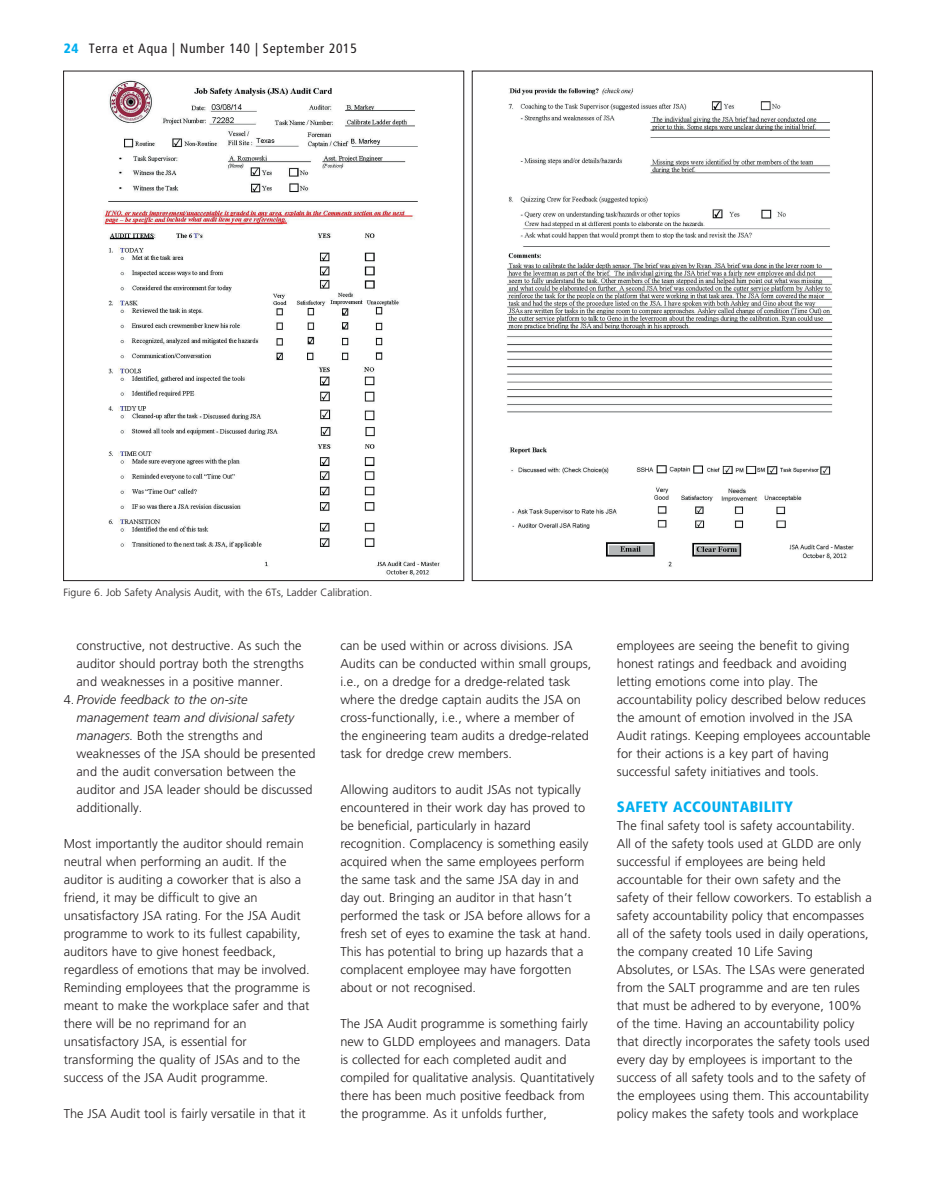
<style>
.page{position:relative;width:936px;height:1191px;background:#fff}
.page>*{position:absolute;margin:0;border:0;box-sizing:border-box;transform-origin:0 0}
.t1{font:900 condensed 15px "Frutiger LT Std";letter-spacing:.025em;color:#00aeef}
.t2{font:condensed 13.5px "Frutiger LT Std";letter-spacing:.05em;color:#231f20}
.t3{font:300 12.75px/18px "Frutiger LT Std";color:#231f20}
.t4{font:300 10.5px "Frutiger LT Std";color:#231f20}
.s1{font-weight:900;color:#00aeef}
.s2{font-style:italic}
</style>
<div class="page">
<img style="left:103px;top:80px;width:337px;height:496px">
<img style="left:507px;top:88px;width:347px;height:479px">
<p class="t2" style="left:64px;top:40px;width:294px"><span class="s1">24</span> Terra et Aqua | Number 140 | September 2015</p>
<p class="t4" style="left:64px;top:586px;width:310px">Figure 6. Job Safety Analysis Audit, with the 6Ts, Ladder Calibration.</p>
<p class="t3" style="left:77px;top:636px;width:229px">constructive, not destructive. As such the auditor should portray both the strengths and weaknesses in a positive manner.</p>
<p class="t3" style="left:77px;top:690px;width:240px;text-indent:-13px">4. <span class="s2">Provide feedback to the on-site management team and divisional safety managers.</span> Both the strengths and weaknesses of the JSA should be presented and the audit conversation between the auditor and JSA leader should be discussed additionally.</p>
<p class="t3" style="left:64px;top:834px;width:248px">Most importantly the auditor should remain neutral when performing an audit. If the auditor is auditing a coworker that is also a friend, it may be difficult to give an unsatisfactory JSA rating. For the JSA Audit programme to work to its fullest capability, auditors have to give honest feedback, regardless of emotions that may be involved.<br>Reminding employees that the programme is meant to make the workplace safer and that there will be no reprimand for an unsatisfactory JSA, is essential for transforming the quality of JSAs and to the success of the JSA Audit programme.</p>
<p class="t3" style="left:64px;top:1104px;width:243px">The JSA Audit tool is fairly versatile in that it</p>
<p class="t3" style="left:340px;top:636px;width:252px">can be used within or across divisions. JSA Audits can be conducted within small groups, i.e., on a dredge for a dredge-related task where the dredge captain audits the JSA on cross-functionally, i.e., where a member of the engineering team audits a dredge-related task for dredge crew members.</p>
<p class="t3" style="left:340px;top:780px;width:252px">Allowing auditors to audit JSAs not typically encountered in their work day has proved to be beneficial, particularly in hazard recognition. Complacency is something easily acquired when the same employees perform the same task and the same JSA day in and day out. Bringing an auditor in that hasn’t performed the task or JSA before allows for a fresh set of eyes to examine the task at hand.<br>This has potential to bring up hazards that a complacent employee may have forgotten about or not recognised.</p>
<p class="t3" style="left:340px;top:1014px;width:255px">The JSA Audit programme is something fairly new to GLDD employees and managers. Data is collected for each completed audit and compiled for qualitative analysis. Quantitatively there has been much positive feedback from the programme. As it unfolds further,</p>
<p class="t3" style="left:617px;top:636px;width:255px">employees are seeing the benefit to giving honest ratings and feedback and avoiding letting emotions come into play. The accountability policy described below reduces the amount of emotion involved in the JSA Audit ratings. Keeping employees accountable for their actions is a key part of having successful safety initiatives and tools.</p>
<p class="t1" style="left:617px;top:797px;width:177px">SAFETY ACCOUNTABILITY</p>
<p class="t3" style="left:617px;top:816px;width:256px">The final safety tool is safety accountability.<br>All of the safety tools used at GLDD are only successful if employees are being held accountable for their own safety and the safety of their fellow coworkers. To establish a safety accountability policy that encompasses all of the safety tools used in daily operations, the company created 10 Life Saving Absolutes, or LSAs. The LSAs were generated from the SALT programme and are ten rules that must be adhered to by everyone, 100% of the time. Having an accountability policy that directly incorporates the safety tools used every day by employees is important to the success of all safety tools and to the safety of the employees using them. This accountability policy makes the safety tools and workplace</p>
</div>
